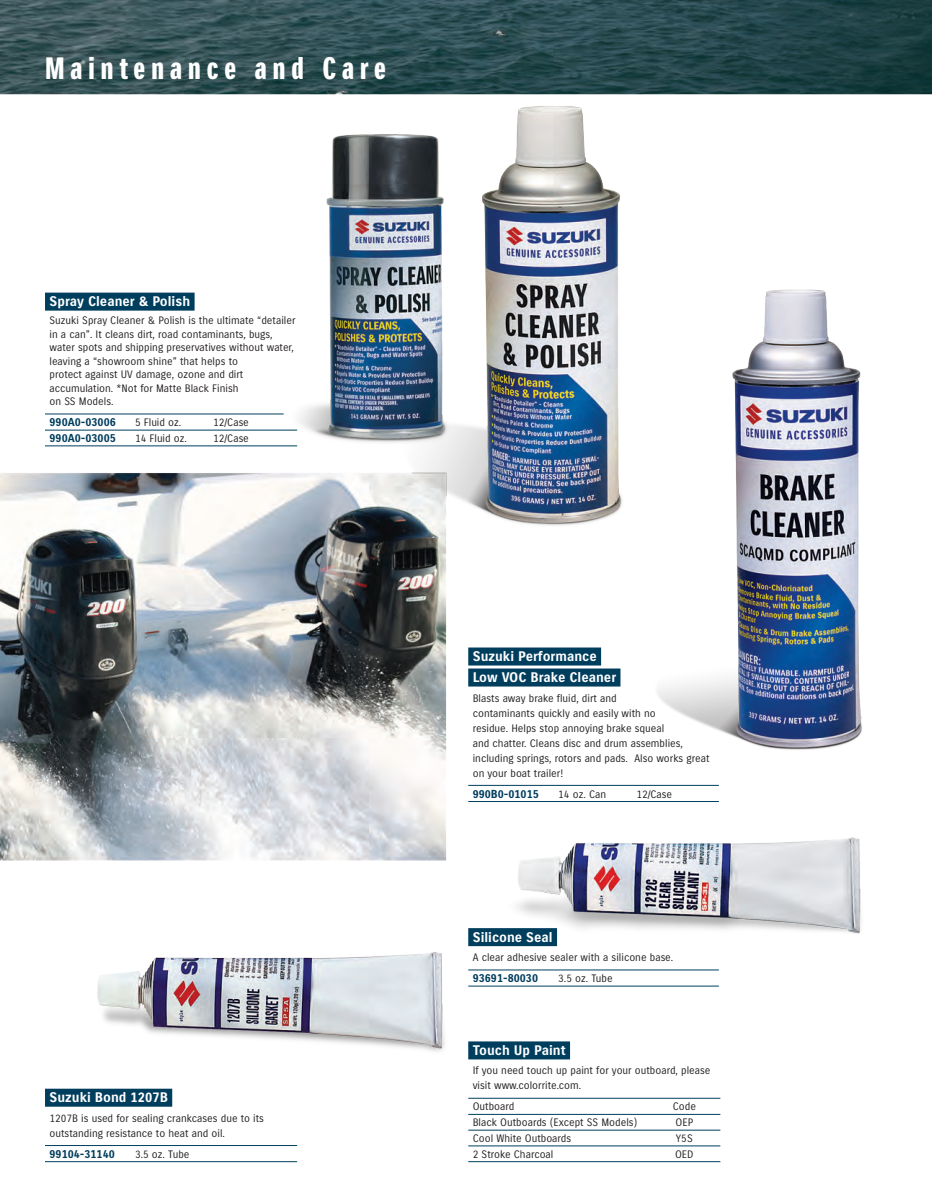
<style>
.page{position:relative;width:932px;height:1202px;background:#fff}
.page>*{position:absolute;margin:0;border:0;box-sizing:border-box;transform-origin:0 0}
.page_title{font:30px "Suzuki CE Headline";letter-spacing:.2em;color:#fff}
.part_name{font:700 13.5px "Suzuki CE";color:#fff}
.part_number{font:700 11.25px "Suzuki CE";color:#003e5e}
.part_number_2nd_line{font:700 11.25px "Suzuki CE";color:#003e5e}
.copy{font:10.5px/15px "Suzuki CE";color:#231f20}
.part_number_2nd_line-2{font:10.5px "Suzuki CE";color:#231f20}
.part_number-2{font:10.5px "Suzuki CE";color:#231f20}
.s1{color:#003e5e}
</style>
<div class="page">
<img style="left:0;top:0;width:932px;height:1163px">
<div style="left:45px;top:292px;width:149px;height:18px;background:#003e5e"></div>
<hr style="left:45px;top:414px;width:239px;height:1px;background:#003e5e">
<hr style="left:45px;top:430px;width:252px;height:1px;background:#003e5e">
<hr style="left:45px;top:445px;width:252px;height:1px;background:#003e5e">
<div style="left:45px;top:1088px;width:127px;height:18px;background:#003e5e"></div>
<hr style="left:45px;top:1145px;width:252px;height:1px;background:#003e5e">
<hr style="left:45px;top:1161px;width:252px;height:1px;background:#003e5e">
<div style="left:468px;top:928px;width:89px;height:18px;background:#003e5e"></div>
<hr style="left:468px;top:969px;width:250px;height:1px;background:#003e5e">
<hr style="left:468px;top:985px;width:250px;height:1px;background:#003e5e">
<div style="left:468px;top:647px;width:133px;height:18px;background:#003e5e"></div>
<div style="left:468px;top:668px;width:152px;height:18px;background:#003e5e"></div>
<hr style="left:468px;top:785px;width:250px;height:1px;background:#003e5e">
<hr style="left:468px;top:801px;width:250px;height:1px;background:#003e5e">
<div style="left:468px;top:1041px;width:102px;height:18px;background:#003e5e"></div>
<hr style="left:468px;top:1098px;width:252px;height:1px;background:#003e5e">
<hr style="left:468px;top:1114px;width:252px;height:1px;background:#003e5e">
<hr style="left:468px;top:1129px;width:252px;height:1px;background:#003e5e">
<hr style="left:468px;top:1145px;width:252px;height:1px;background:#003e5e">
<hr style="left:468px;top:1161px;width:252px;height:1px;background:#003e5e">
<p class="page_title" style="left:45px;top:51px;width:342px">Maintenance and Care</p>
<p class="part_name" style="left:50px;top:294px;width:147px">Spray Cleaner &amp; Polish<span class="s1">|</span></p>
<p class="copy" style="left:50px;top:314px;width:247px;line-height:13.5px">Suzuki Spray Cleaner &amp; Polish is the ultimate “detailer in a can”. It cleans dirt, road contaminants, bugs, water spots and shipping preservatives without water, leaving a “showroom shine” that helps to<br>protect against UV damage, ozone and dirt accumulation. *Not for Matte Black Finish<br>on SS Models.</p>
<p class="part_number" style="left:50px;top:416px;width:68px">990A0-03006</p>
<p class="part_number-2" style="left:135px;top:416px;width:48px">5 Fluid oz.</p>
<p class="part_number-2" style="left:213px;top:416px;width:37px">12/Case</p>
<p class="part_number_2nd_line" style="left:50px;top:431px;width:68px">990A0-03005</p>
<p class="part_number_2nd_line-2" style="left:135px;top:432px;width:53px">14 Fluid oz.</p>
<p class="part_number_2nd_line-2" style="left:213px;top:432px;width:37px">12/Case</p>
<p class="part_name" style="left:49px;top:1089px;width:124px">Suzuki Bond 1207B<span class="s1">|</span></p>
<p class="copy" style="left:50px;top:1110px;width:216px">1207B is used for sealing crankcases due to its outstanding resistance to heat and oil.</p>
<p class="part_number" style="left:50px;top:1147px;width:67px">99104-31140</p>
<p class="part_number-2" style="left:135px;top:1148px;width:56px">3.5 oz. Tube</p>
<p class="part_name" style="left:472px;top:648px;width:130px">Suzuki Performance<span class="s1">|</span></p>
<p class="part_name" style="left:472px;top:669px;width:149px">Low VOC Brake Cleaner<span class="s1">|</span></p>
<p class="copy" style="left:472px;top:690px;width:238px">Blasts away brake fluid, dirt and<br>contaminants quickly and easily with no<br>residue. Helps stop annoying brake squeal<br>and chatter. Cleans disc and drum assemblies, including springs, rotors and pads. Also works great on your boat trailer!</p>
<p class="part_number" style="left:472px;top:787px;width:68px">990B0-01015</p>
<p class="part_number-2" style="left:558px;top:788px;width:49px">14 oz. Can</p>
<p class="part_number-2" style="left:636px;top:788px;width:37px">12/Case</p>
<p class="part_name" style="left:472px;top:929px;width:86px">Silicone Seal<span class="s1">|</span></p>
<p class="copy" style="left:472px;top:950px;width:202px">A clear adhesive sealer with a silicone base.</p>
<p class="part_number" style="left:472px;top:971px;width:67px">93691-80030</p>
<p class="part_number-2" style="left:558px;top:972px;width:56px">3.5 oz. Tube</p>
<p class="part_name" style="left:472px;top:1042px;width:99px">Touch Up Paint<span class="s1">|</span></p>
<p class="copy" style="left:472px;top:1063px;width:239px">If you need touch up paint for your outboard, please visit www.colorrite.com.</p>
<p class="part_number-2" style="left:472px;top:1100px;width:43px">Outboard</p>
<p class="part_number-2" style="left:672px;top:1100px;width:25px">Code</p>
<p class="part_number_2nd_line-2" style="left:472px;top:1116px;width:166px">Black Outboards (Except SS Models)</p>
<p class="part_number_2nd_line-2" style="left:675px;top:1116px;width:19px">OEP</p>
<p class="part_number_2nd_line-2" style="left:472px;top:1132px;width:100px">Cool White Outboards</p>
<p class="part_number_2nd_line-2" style="left:676px;top:1132px;width:18px">Y5S</p>
<p class="part_number_2nd_line-2" style="left:472px;top:1148px;width:82px">2 Stroke Charcoal</p>
<p class="part_number_2nd_line-2" style="left:675px;top:1148px;width:20px">OED</p>
</div>
